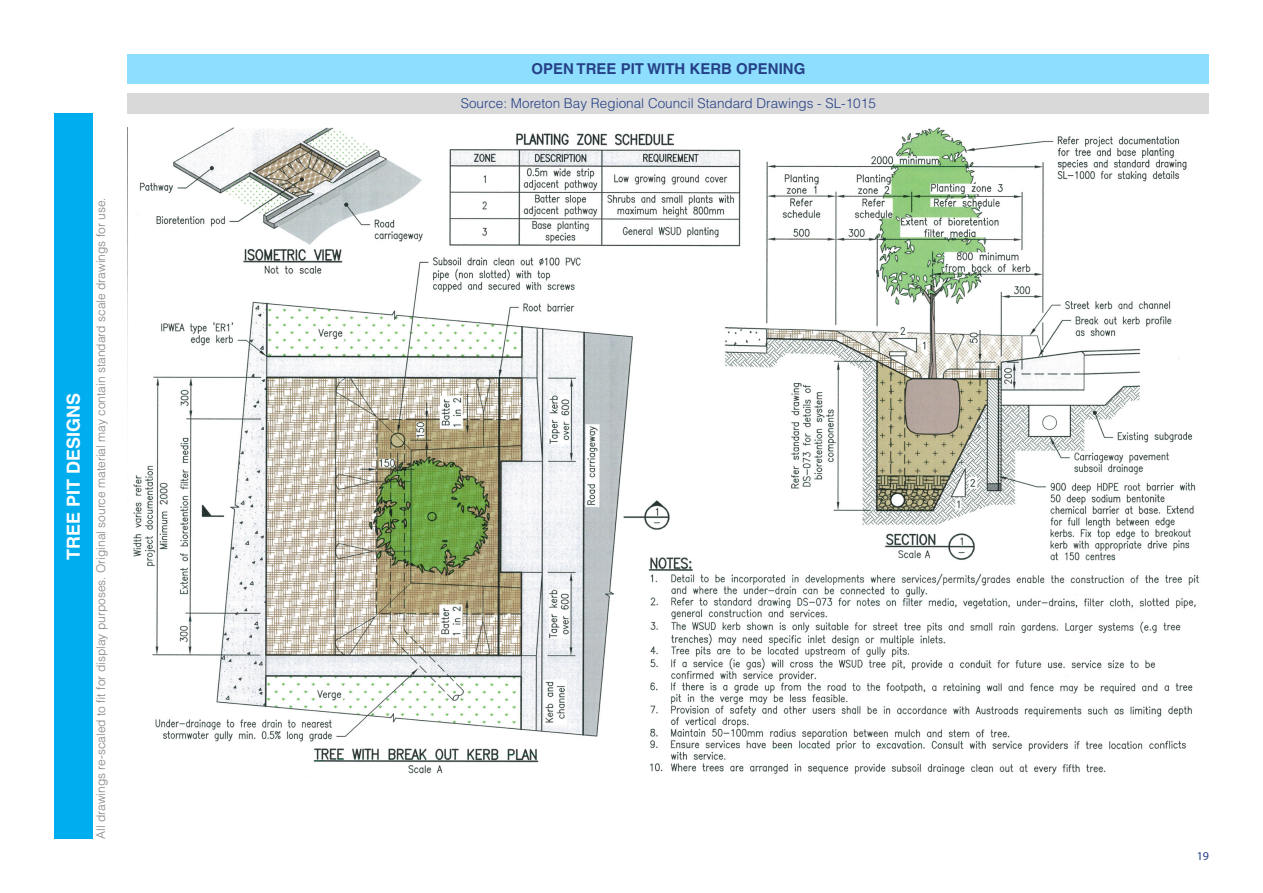
<style>
.page{position:relative;width:1263px;height:893px;background:#fff}
.page>*{position:absolute;margin:0;border:0;box-sizing:border-box;transform-origin:0 0}
.GI_Heading_2{font:700 18px "Helvetica LT Std";color:#fff}
.GI_Body_text{font:700 15px "Helvetica LT Std";color:#254187}
.GI_Body_text-2{font:300 13.5px "Helvetica LT Std";color:#254187}
.GI_Caption{font:300 12px "Helvetica LT Std";color:#7f7f7f}
.t1{font:12px "Myriad Pro";color:#254187}
</style>
<div class="page">
<div style="left:128px;top:54px;width:1081px;height:30px;background:#8edfff"></div>
<div style="left:128px;top:93px;width:1081px;height:20px;background:#d9d9d9"></div>
<div style="left:54px;top:113px;width:38px;height:726px;background:#00aeef"></div>
<img style="left:133px;top:128px;width:1066px;height:647px">
<p class="GI_Heading_2" style="left:62px;top:560px;width:169px;rotate:-90deg">TREE PIT DESIGNS</p>
<p class="GI_Caption" style="left:93px;top:839px;width:643px;rotate:-90deg">All drawings re-scaled to fit for display purposes. Original source material may contain standard scale drawings for use.</p>
<p class="GI_Body_text" style="left:531px;top:60px;width:276px">OPEN TREE PIT WITH KERB OPENING</p>
<p class="GI_Body_text-2" style="left:461px;top:95px;width:416px">Source: Moreton Bay Regional Council Standard Drawings - SL-1015</p>
<p class="t1" style="left:1197px;top:849px;width:14px">19</p>
</div>
